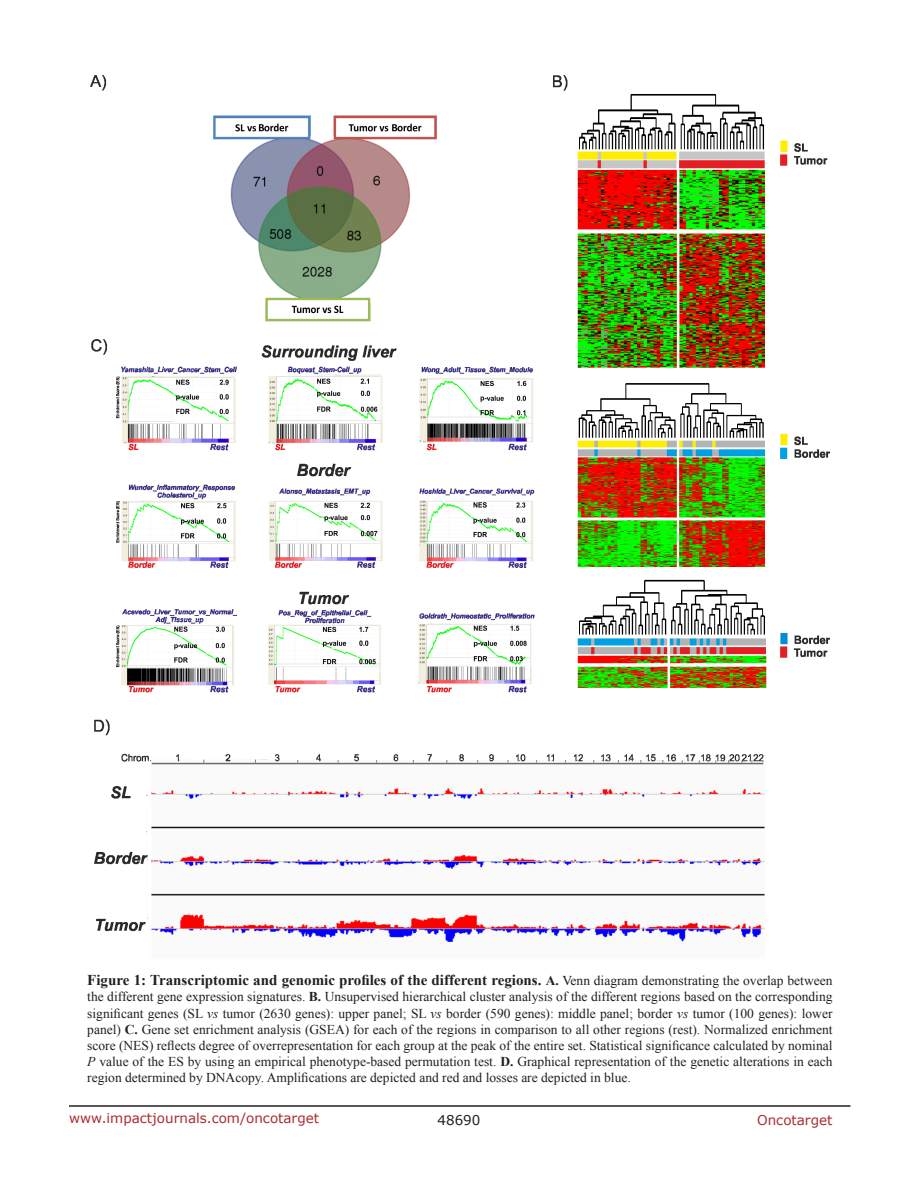
<style>
.page{position:relative;width:918px;height:1188px;background:#fff}
.page>*{position:absolute;margin:0;border:0;box-sizing:border-box;transform-origin:0 0}
.FigureText{font:700 15px "Times New Roman";color:#221f22}
.FigureText-2{font:13.5px/16.2px "Times New Roman";color:#221f22;text-align:justify}
.t1{font:13.5px "Verdana";color:#ac2b31}
.t2{font:13.5px "Verdana";color:#221f22}
.s1{font-size:13.5px}
.s2{font-weight:400;font-size:13.5px}
.s3{font-weight:700}
.s4{font-style:italic}
</style>
<div class="page">
<hr style="left:69px;top:1105px;width:781px;height:2px;background:#231f20">
<img style="left:91px;top:76px;width:738px;height:866px">
<p class="FigureText" style="left:87px;top:970px;width:747px">Figure 1: Transcriptomic and genomic profiles of the different regions. <span class="s1">A.</span> <span class="s2">Venn diagram demonstrating the overlap between</span></p>
<p class="FigureText-2" style="left:87px;top:989px;width:747px">the different gene expression signatures. <span class="s3">B.</span> Unsupervised hierarchical cluster analysis of the different regions based on the corresponding significant genes (SL <span class="s4">vs</span> tumor (2630 genes): upper panel; SL <span class="s4">vs</span> border (590 genes): middle panel; border <span class="s4">vs</span> tumor (100 genes): lower panel) <span class="s3">C.</span> Gene set enrichment analysis (GSEA) for each of the regions in comparison to all other regions (rest). Normalized enrichment score (NES) reflects degree of overrepresentation for each group at the peak of the entire set. Statistical significance calculated by nominal <span class="s4">P</span> value of the ES by using an empirical phenotype-based permutation test. <span class="s3">D.</span> Graphical representation of the genetic alterations in each region determined by DNAcopy. Amplifications are depicted and red and losses are depicted in blue.</p>
<p class="t1" style="left:69px;top:1109px;width:252px">www.impactjournals.com/oncotarget</p>
<p class="t2" style="left:438px;top:1111px;width:44px">48690</p>
<p class="t1" style="left:757px;top:1111px;width:77px">Oncotarget</p>
</div>
